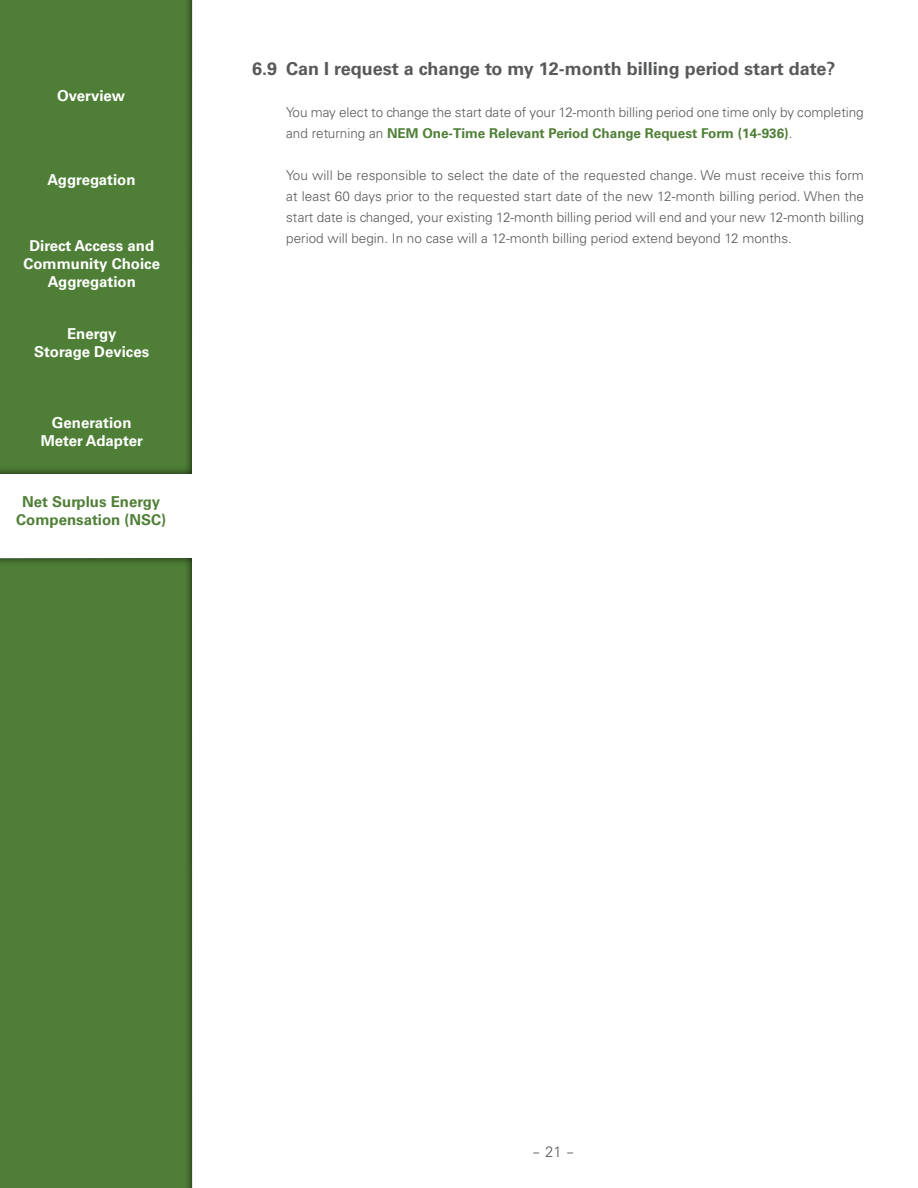
<style>
.page{position:relative;width:918px;height:1188px;background:#fff}
.page>*{position:absolute;margin:0;border:0;box-sizing:border-box;transform-origin:0 0}
.t1{font:700 18px "Univers LT Std";color:#58595b}
.t2{font:700 15px/18px "Univers LT Std";color:#fff;text-align:center}
.t3{font:700 15px/18px "Univers LT Std";color:#4f7f37;text-align:center}
.t4{font:300 15px "Univers LT Std";color:#58595b;scale:.77 1}
.t5{font:300 13.5px/21px "Univers LT Std";color:#58595b}
.s1{font-weight:700;color:#4f7f37}
</style>
<div class="page">
<svg style="left:0;top:0;width:193px;height:1188px;background:#5b8745"></svg>
<p class="t2" style="left:57px;top:87px;width:70px">Overview</p>
<p class="t2" style="left:47px;top:171px;width:90px">Aggregation</p>
<p class="t2" style="left:23px;top:237px;width:138px">Direct Access and<br>Community Choice<br>Aggregation</p>
<p class="t2" style="left:34px;top:325px;width:116px">Energy<br>Storage Devices</p>
<p class="t2" style="left:41px;top:414px;width:104px">Generation<br>Meter Adapter</p>
<p class="t3" style="left:16px;top:493px;width:152px">Net Surplus Energy<br>Compensation (NSC)</p>
<h4 class="t1" style="left:252px;top:58px;width:585px">6.9 Can I request a change to my 12-month billing period start date?</h4>
<p class="t5" style="left:286px;top:102px;width:579px">You may elect to change the start date of your 12-month billing period one time only by completing and returning an <span class="s1">NEM One-Time Relevant Period Change Request Form (14-936)</span>.</p>
<p class="t5" style="left:286px;top:165px;width:579px;text-align:justify">You will be responsible to select the date of the requested change. We must receive this form at least 60 days prior to the requested start date of the new 12-month billing period. When the start date is changed, your existing 12-month billing period will end and your new 12-month billing period will begin. In no case will a 12-month billing period extend beyond 12 months.</p>
<p class="t4" style="left:534px;top:1143px;width:53px">– 21 –</p>
</div>
